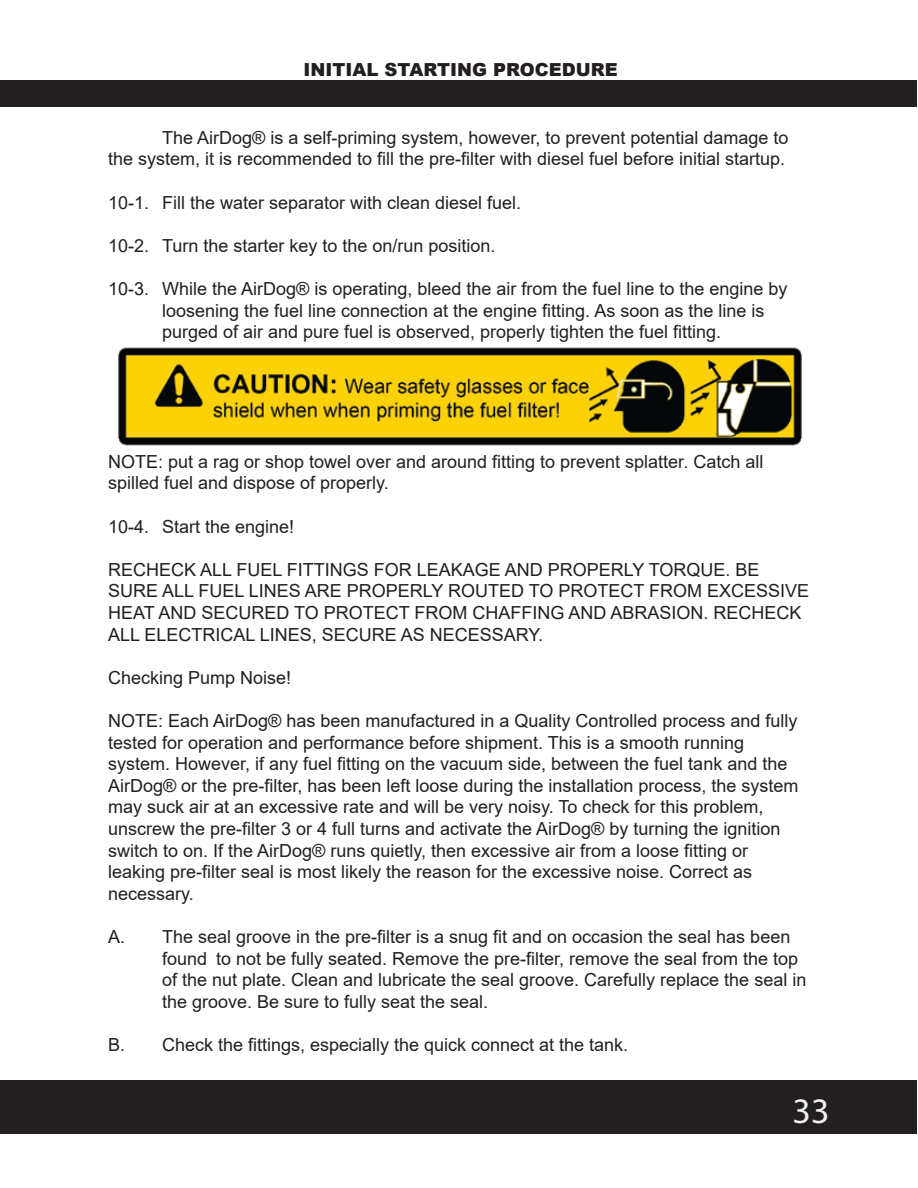
<style>
.page{position:relative;width:918px;height:1188px;background:#fff}
.page>*{position:absolute;margin:0;border:0;box-sizing:border-box;transform-origin:0 0}
.t1{font:36px "Myriad Pro";color:#f1f1f2}
.t2{font:18px/21.6px "Arial";color:#231f20}
.t3{font:900 18px "Arial";color:#231f20}
</style>
<div class="page">
<img style="left:118px;top:347px;width:684px;height:99px">
<div style="left:0;top:80px;width:917px;height:27px;background:#231f20"></div>
<div style="left:0;top:1080px;width:917px;height:54px;background:#231f20"></div>
<p class="t3" style="left:304px;top:57px;width:316px">INITIAL STARTING PROCEDURE</p>
<p class="t2" style="left:108px;top:127px;width:682px;text-align:right">The AirDog® is a self-priming system, however, to prevent potential damage to<br>the system, it is recommended to fill the pre-filter with diesel fuel before initial startup.</p>
<p class="t2" style="left:108px;top:191px;width:415px">10-1. Fill the water separator with clean diesel fuel.</p>
<p class="t2" style="left:108px;top:235px;width:389px">10-2. Turn the starter key to the on/run position.</p>
<p class="t2" style="left:162px;top:278px;width:627px;text-indent:-54px">10-3. While the AirDog® is operating, bleed the air from the fuel line to the engine by loosening the fuel line connection at the engine fitting. As soon as the line is purged of air and pure fuel is observed, properly tighten the fuel fitting.</p>
<p class="t2" style="left:108px;top:451px;width:657px">NOTE: put a rag or shop towel over and around fitting to prevent splatter. Catch all spilled fuel and dispose of properly.</p>
<p class="t2" style="left:108px;top:515px;width:188px">10-4. Start the engine!</p>
<p class="t2" style="left:108px;top:559px;width:703px">RECHECK ALL FUEL FITTINGS FOR LEAKAGE AND PROPERLY TORQUE. BE SURE ALL FUEL LINES ARE PROPERLY ROUTED TO PROTECT FROM EXCESSIVE HEAT AND SECURED TO PROTECT FROM CHAFFING AND ABRASION. RECHECK ALL ELECTRICAL LINES, SECURE AS NECESSARY.</p>
<p class="t2" style="left:108px;top:667px;width:185px">Checking Pump Noise!</p>
<p class="t2" style="left:108px;top:710px;width:692px">NOTE: Each AirDog® has been manufactured in a Quality Controlled process and fully tested for operation and performance before shipment. This is a smooth running system. However, if any fuel fitting on the vacuum side, between the fuel tank and the AirDog® or the pre-filter, has been left loose during the installation process, the system may suck air at an excessive rate and will be very noisy. To check for this problem, unscrew the pre-filter 3 or 4 full turns and activate the AirDog® by turning the ignition switch to on. If the AirDog® runs quietly, then excessive air from a loose fitting or leaking pre-filter seal is most likely the reason for the excessive noise. Correct as necessary.</p>
<p class="t2" style="left:162px;top:926px;width:646px;text-indent:-54px">A. The seal groove in the pre-filter is a snug fit and on occasion the seal has been found to not be fully seated. Remove the pre-filter, remove the seal from the top of the nut plate. Clean and lubricate the seal groove. Carefully replace the seal in the groove. Be sure to fully seat the seal.</p>
<p class="t2" style="left:108px;top:1034px;width:522px">B. Check the fittings, especially the quick connect at the tank.</p>
<h1 class="t1" style="left:793px;top:1089px;width:38px">33</h1>
</div>
